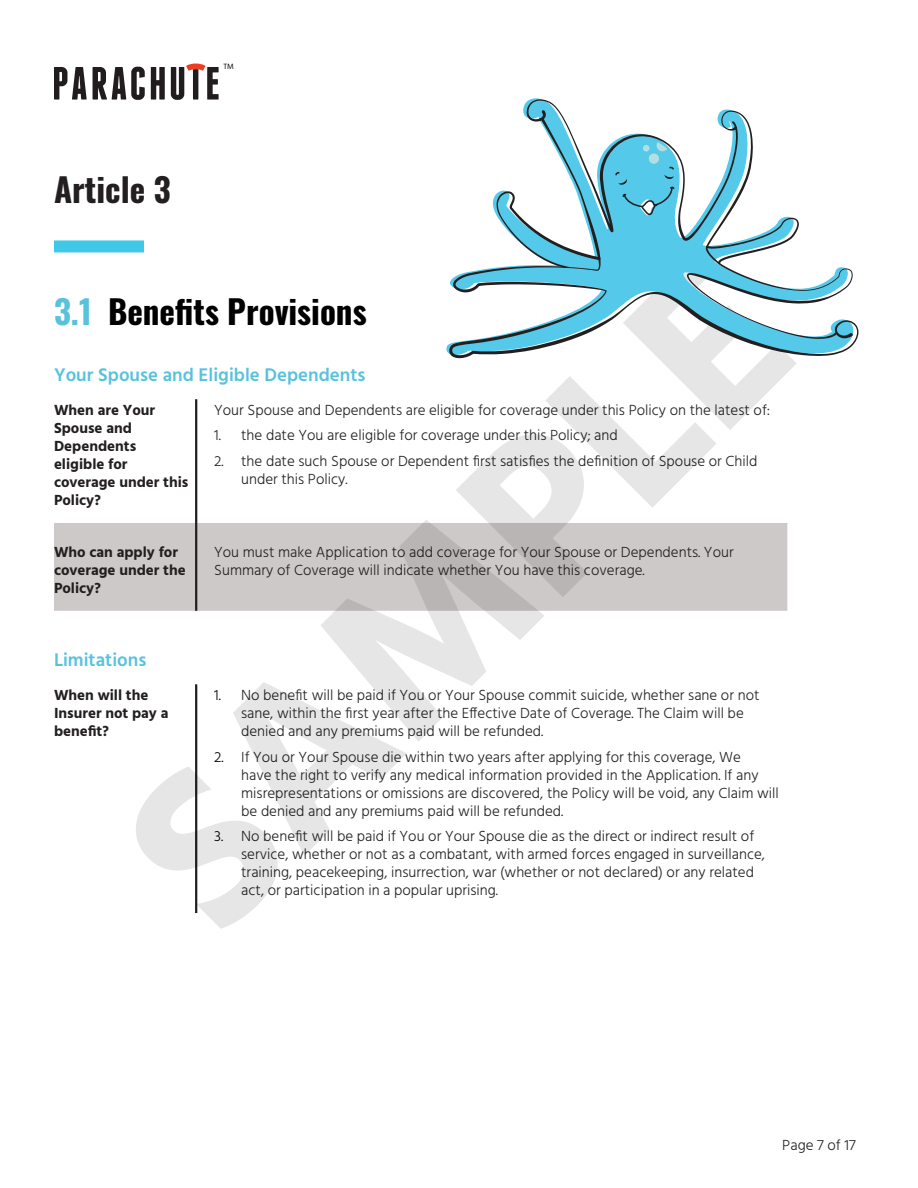
<style>
.page{position:relative;width:918px;height:1188px;background:#fff}
.page>*{position:absolute;margin:0;border:0;box-sizing:border-box;transform-origin:0 0}
.t1{font:700 225px "Hind";color:#000}
.Header_2{font:700 33px "Oswald";color:#000}
.Header_1{font:700 33px "Oswald";color:#231f20}
.Header_3{font:600 18.75px "Hind";color:#58c2dc}
.t2{font:300 15px/18px "Hind";color:#231f20}
.t3{font:700 15px/18px "Hind";color:#231f20}
.t4{font:7.8px "Hind";color:#040503}
.s1{color:#58c2dc}
.s2{color:#000}
</style>
<div class="page">
<div style="left:54px;top:523px;width:733px;height:88px;background:#cdc9c8"></div>
<hr style="left:195px;top:399px;width:2px;height:124px;background:#231f20">
<hr style="left:195px;top:523px;width:2px;height:88px;background:#231f20">
<hr style="left:195px;top:684px;width:2px;height:229px;background:#231f20">
<svg style="left:54px;top:67px;width:33px;height:33px"></svg>
<svg style="left:93px;top:67px;width:52px;height:33px"></svg>
<svg style="left:151px;top:67px;width:14px;height:33px"></svg>
<svg style="left:171px;top:63px;width:48px;height:37px"></svg>
<div style="left:193px;top:69px;width:5px;height:31px;background:#211d1e"></div>
<div style="left:54px;top:240px;width:90px;height:12px;background:#40c8e8"></div>
<svg style="left:449px;top:194px;width:409px;height:164px"></svg>
<svg style="left:496px;top:99px;width:357px;height:240px"></svg>
<p class="Header_1" style="left:54px;top:172px;width:118px">Article 3</p>
<p class="t4" style="left:224px;top:61px;width:12px">TM</p>
<h1 class="t1" style="left:71px;top:793px;width:832px;rotate:-45deg">SAMPLE</h1>
<p class="Header_2" style="left:54px;top:295px;width:314px"><span class="s1">3.1</span> Benefits Provisions</p>
<p class="Header_3" style="left:54px;top:362px;width:313px">Your Spouse and Eligible Dependents</p>
<p class="t3" style="left:54px;top:401px;width:136px">When are Your<br>Spouse and<br>Dependents eligible for coverage under this<br>Policy?</p>
<p class="t2" style="left:214px;top:402px;width:558px">Your Spouse and Dependents are eligible for coverage under this Policy on the latest of:</p>
<p class="t2" style="left:214px;top:427px;width:405px">1. the date You are eligible for coverage under this Policy; and</p>
<p class="t2" style="left:241px;top:453px;width:518px;text-indent:-27px">2. the date such Spouse or Dependent first satisfies the definition of Spouse or Child under this Policy.</p>
<p class="t3" style="left:54px;top:543px;width:133px">Who can apply for coverage under the<br>Policy?</p>
<p class="t2" style="left:214px;top:544px;width:521px">You must make Application to add coverage for Your Spouse or Dependents. Your<br>Summary of Coverage will indicate whether You have this coverage.</p>
<p class="Header_3" style="left:54px;top:647px;width:94px">Limitations</p>
<p class="t3" style="left:54px;top:686px;width:116px">When will the<br>Insurer not pay a benefit?</p>
<p class="t2" style="left:241px;top:687px;width:520px;text-indent:-27px"><span class="s2">1.</span> No benefit will be paid if You or Your Spouse commit suicide, whether sane or not sane, within the first year after the Effective Date of Coverage. The Claim will be denied and any premiums paid will be refunded.</p>
<p class="t2" style="left:241px;top:748px;width:539px;text-indent:-27px"><span class="s2">2.</span> If You or Your Spouse die within two years after applying for this coverage, We<br>have the right to verify any medical information provided in the Application. If any misrepresentations or omissions are discovered, the Policy will be void, any Claim will be denied and any premiums paid will be refunded.</p>
<p class="t2" style="left:241px;top:828px;width:525px;text-indent:-27px"><span class="s2">3.</span> No benefit will be paid if You or Your Spouse die as the direct or indirect result of service, whether or not as a combatant, with armed forces engaged in surveillance, training, peacekeeping, insurrection, war (whether or not declared) or any related act, or participation in a popular uprising.</p>
<p class="t2" style="left:782px;top:1137px;width:75px">Page 7 of 17</p>
</div>
